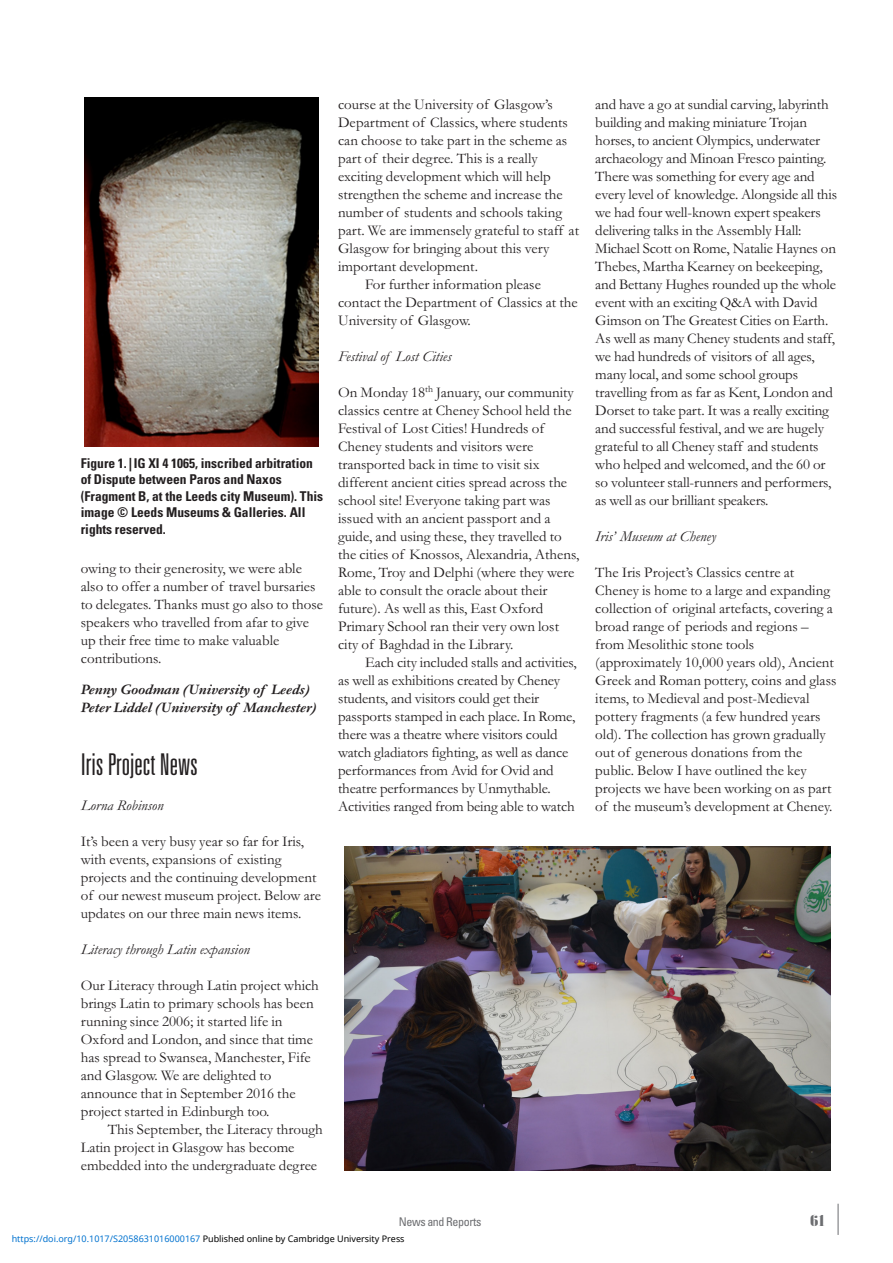
<style>
.page{position:relative;width:893px;height:1263px;background:#fff}
.page>*{position:absolute;margin:0;border:0;box-sizing:border-box;transform-origin:0 0}
._1{font:300 ultra-condensed 30px "Univers LT Std";color:#231f20}
.T{font:15px/18px "Garamond";letter-spacing:-.01em;color:#231f20}
.T1{font:15px/18px "Garamond";color:#231f20}
._2{font:italic 15px "Garamond";color:#231f20}
.BRCA{font:italic 700 15px "Garamond";color:#231f20}
.Folio{font:15px "Onyx MT Std";color:#6c6d70;scale:2 1}
.FC{font:700 condensed 13.5px/16.5px "Univers LT Std";color:#231f20}
.RRH{font:condensed 12px "Univers LT Std";letter-spacing:-.03em;color:#6c6d70}
.t1{font:9px "Noto Sans";color:#0172cf}
.s1{color:#000}
</style>
<div class="page">
<hr style="left:838px;top:1204px;width:1px;height:31px;background:#6c6d70">
<img style="left:85px;top:98px;width:234px;height:348px">
<img style="left:344px;top:847px;width:486px;height:324px">
<p class="FC" style="left:81px;top:454px;width:244px">Figure 1.|IG XI 4 1065, inscribed arbitration of Dispute between Paros and Naxos (Fragment B, at the Leeds city Museum). This image © Leeds Museums &amp; Galleries. All rights reserved.</p>
<p class="T" style="left:81px;top:559px;width:244px">owing to their generosity, we were able also to offer a number of travel bursaries to delegates. Thanks must go also to those speakers who travelled from afar to give up their free time to make valuable contributions.</p>
<p class="BRCA" style="left:81px;top:681px;width:231px">Penny Goodman (University of Leeds)</p>
<p class="BRCA" style="left:81px;top:699px;width:238px">Peter Liddel (University of Manchester)</p>
<p class="_1" style="left:81px;top:748px;width:119px">Iris Project News</p>
<p class="_2" style="left:81px;top:797px;width:84px">Lorna Robinson</p>
<p class="T1" style="left:81px;top:832px;width:242px">It’s been a very busy year so far for Iris, with events, expansions of existing projects and the continuing development of our newest museum project. Below are updates on our three main news items.</p>
<p class="_2" style="left:81px;top:941px;width:170px">Literacy through Latin expansion</p>
<p class="T1" style="left:81px;top:976px;width:240px">Our Literacy through Latin project which brings Latin to primary schools has been running since 2006; it started life in Oxford and London, and since that time has spread to Swansea, Manchester, Fife and Glasgow. We are delighted to announce that in September 2016 the project started in Edinburgh too.</p>
<p class="T" style="left:81px;top:1120px;width:243px;text-indent:27px">This September, the Literacy through<br>Latin project in Glasgow has become embedded into the undergraduate degree</p>
<p class="T" style="left:338px;top:95px;width:242px">course at the University of Glasgow’s Department of Classics, where students can choose to take part in the scheme as part of their degree. This is a really exciting development which will help strengthen the scheme and increase the number of students and schools taking part. We are immensely grateful to staff at Glasgow for bringing about this very important development.</p>
<p class="T" style="left:338px;top:275px;width:241px;text-indent:27px">For further information please contact the Department of Classics at the<br>University of Glasgow.</p>
<p class="_2" style="left:338px;top:348px;width:115px">Festival of Lost Cities</p>
<p class="T1" style="left:338px;top:383px;width:243px">On Monday 18<sup>th</sup> January, our community classics centre at Cheney School held the Festival of Lost Cities! Hundreds of Cheney students and visitors were transported back in time to visit six different ancient cities spread across the school site! Everyone taking part was issued with an ancient passport and a guide, and using these, they travelled to the cities of Knossos, Alexandria, Athens, Rome, Troy and Delphi (where they were able to consult the oracle about their future). As well as this, East Oxford Primary School ran their very own lost city of Baghdad in the Library.</p>
<p class="T" style="left:338px;top:653px;width:240px;text-indent:27px">Each city included stalls and activities, as well as exhibitions created by Cheney students, and visitors could get their passports stamped in each place. In Rome, there was a theatre where visitors could watch gladiators fighting, as well as dance performances from Avid for Ovid and theatre performances by Unmythable.<br>Activities ranged from being able to watch</p>
<p class="T" style="left:595px;top:95px;width:243px">and have a go at sundial carving, labyrinth building and making miniature Trojan horses, to ancient Olympics, underwater archaeology and Minoan Fresco painting.<br>There was something for every age and every level of knowledge. Alongside all this we had four well-known expert speakers delivering talks in the Assembly Hall:<br>Michael Scott on Rome, Natalie Haynes on Thebes, Martha Kearney on beekeeping, and Bettany Hughes rounded up the whole event with an exciting Q&amp;A with David Gimson on The Greatest Cities on Earth.<br>As well as many Cheney students and staff, we had hundreds of visitors of all ages, many local, and some school groups travelling from as far as Kent, London and Dorset to take part. It was a really exciting and successful festival, and we are hugely grateful to all Cheney staff and students who helped and welcomed, and the 60 or so volunteer stall-runners and performers, as well as our brilliant speakers.</p>
<p class="_2" style="left:595px;top:528px;width:122px">Iris’ Museum at Cheney</p>
<p class="T1" style="left:595px;top:563px;width:243px">The Iris Project’s Classics centre at Cheney is home to a large and expanding collection of original artefacts, covering a broad range of periods and regions – from Mesolithic stone tools (approximately 10,000 years old), Ancient Greek and Roman pottery, coins and glass items, to Medieval and post-Medieval pottery fragments (a few hundred years old). The collection has grown gradually out of generous donations from the public. Below I have outlined the key projects we have been working on as part of the museum’s development at Cheney.</p>
<p class="RRH" style="left:399px;top:1214px;width:84px">News and Reports</p>
<p class="Folio" style="left:810px;top:1212px;width:9px">61</p>
<p class="t1" style="left:12px;top:1232px;width:394px">https://doi.org/10.1017/S2058631016000167 <span class="s1">Published online by Cambridge University Press</span></p>
</div>
